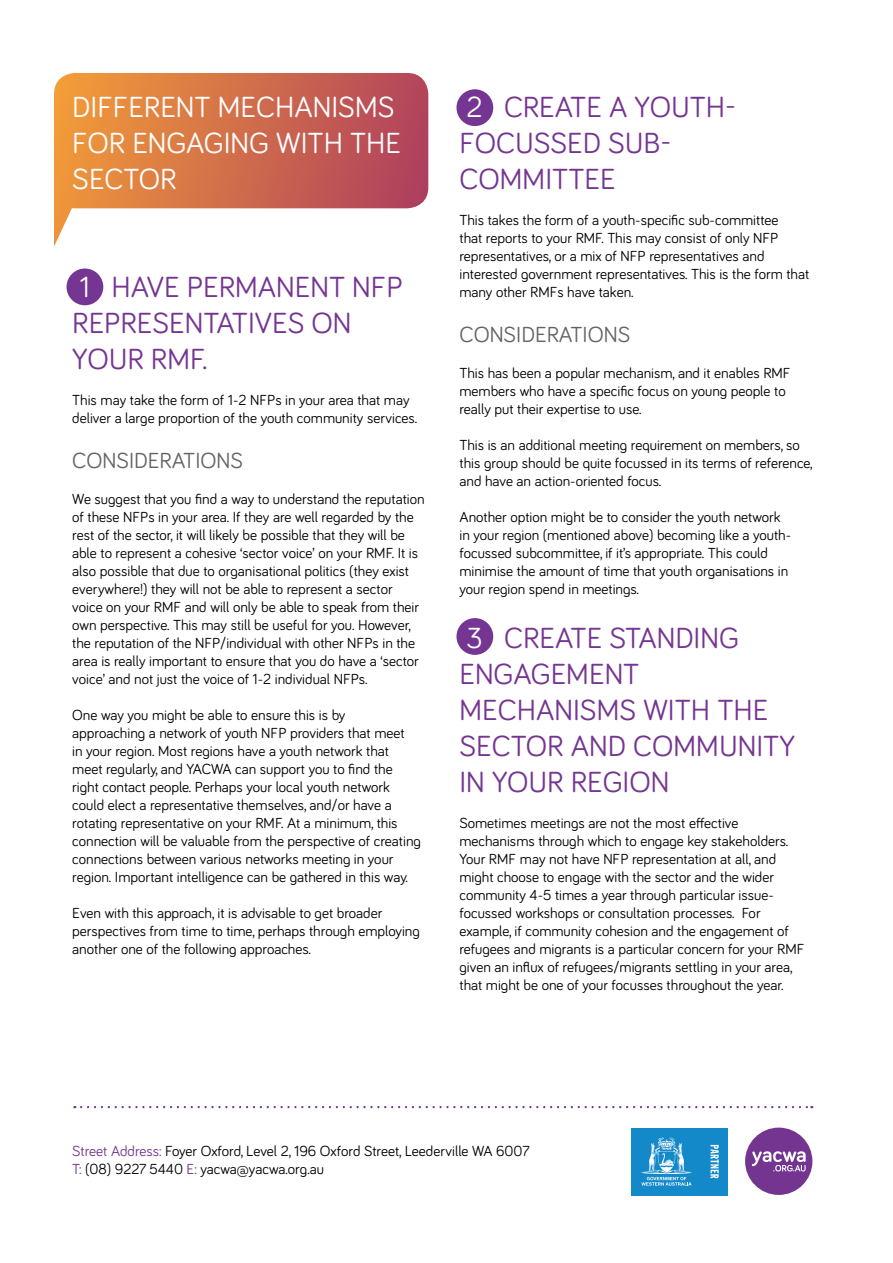
<style>
.page{position:relative;width:893px;height:1263px;background:#fff}
.page>*{position:absolute;margin:0;border:0;box-sizing:border-box;transform-origin:0 0}
.t1{font:30px/36px "Bariol";color:#753592}
.t2{font:30px/36px "Bariol";color:#fff}
.t3{font:22.5px "Bariol";color:#636466}
.t4{font:15px/18px "Bariol";color:#000}
.s1{color:#fff}
.s2{color:#753592}
</style>
<div class="page">
<div style="left:67px;top:269px;width:36px;height:36px;background:#753592;border-radius:50%"></div>
<div style="left:456px;top:89px;width:37px;height:37px;background:#753592;border-radius:50%"></div>
<div style="left:456px;top:618px;width:37px;height:37px;background:#753592;border-radius:50%"></div>
<svg style="left:54px;top:73px;width:374px;height:135px;background:#d06e4b"></svg>
<svg style="left:54px;top:189px;width:27px;height:58px"></svg>
<div style="left:745px;top:1127px;width:67px;height:68px;background:#743591;border-radius:50%"></div>
<svg style="left:752px;top:1151px;width:54px;height:20px"></svg>
<svg style="left:81px;top:1106px;width:731px;height:2px"></svg>
<div style="left:631px;top:1128px;width:70px;height:67px;background:#1389ca"></div>
<div style="left:702px;top:1128px;width:26px;height:67px;background:#1389ca"></div>
<svg style="left:641px;top:1137px;width:51px;height:49px"></svg>
<svg style="left:710px;top:1145px;width:9px;height:33px"></svg>
<h1 class="t2" style="left:72px;top:88px;width:330px">DIFFERENT MECHANISMS<br>FOR ENGAGING WITH THE<br>SECTOR</h1>
<h1 class="t1" style="left:72px;top:268px;width:332px"><span class="s1">1</span> HAVE PERMANENT NFP<br>REPRESENTATIVES ON<br>YOUR RMF.</h1>
<p class="t4" style="left:72px;top:390px;width:346px">This may take the form of 1-2 NFPs in your area that may deliver a large proportion of the youth community services.</p>
<h2 class="t3" style="left:72px;top:445px;width:172px">CONSIDERATIONS</h2>
<p class="t4" style="left:72px;top:489px;width:354px">We suggest that you find a way to understand the reputation of these NFPs in your area. If they are well regarded by the rest of the sector, it will likely be possible that they will be able to represent a cohesive ‘sector voice’ on your RMF. It is also possible that due to organisational politics (they exist everywhere!) they will not be able to represent a sector voice on your RMF and will only be able to speak from their own perspective. This may still be useful for you. However, the reputation of the NFP/individual with other NFPs in the area is really important to ensure that you do have a ‘sector voice’ and not just the voice of 1-2 individual NFPs.</p>
<p class="t4" style="left:72px;top:705px;width:350px">One way you might be able to ensure this is by approaching a network of youth NFP providers that meet<br>in your region. Most regions have a youth network that meet regularly, and YACWA can support you to find the right contact people. Perhaps your local youth network could elect a representative themselves, and/or have a rotating representative on your RMF. At a minimum, this connection will be valuable from the perspective of creating connections between various networks meeting in your region. Important intelligence can be gathered in this way.</p>
<p class="t4" style="left:72px;top:903px;width:349px">Even with this approach, it is advisable to get broader perspectives from time to time, perhaps through employing another one of the following approaches.</p>
<h1 class="t1" style="left:459px;top:88px;width:278px"><span class="s1">2</span> CREATE A YOUTH-<br>FOCUSSED SUB-<br>COMMITTEE</h1>
<p class="t4" style="left:459px;top:210px;width:351px">This takes the form of a youth-specific sub-committee<br>that reports to your RMF. This may consist of only NFP representatives, or a mix of NFP representatives and interested government representatives. This is the form that many other RMFs have taken.</p>
<h2 class="t3" style="left:459px;top:319px;width:172px">CONSIDERATIONS</h2>
<p class="t4" style="left:459px;top:363px;width:333px">This has been a popular mechanism, and it enables RMF members who have a specific focus on young people to really put their expertise to use.</p>
<p class="t4" style="left:459px;top:435px;width:355px">This is an additional meeting requirement on members, so this group should be quite focussed in its terms of reference, and have an action-oriented focus.</p>
<p class="t4" style="left:459px;top:507px;width:333px">Another option might be to consider the youth network in your region (mentioned above) becoming like a youth&shy;focussed subcommittee, if it’s appropriate. This could minimise the amount of time that youth organisations in your region spend in meetings.</p>
<h1 class="t1" style="left:459px;top:619px;width:337px"><span class="s1">3</span> CREATE STANDING<br>ENGAGEMENT<br>MECHANISMS WITH THE<br>SECTOR AND COMMUNITY<br>IN YOUR REGION</h1>
<p class="t4" style="left:459px;top:813px;width:347px">Sometimes meetings are not the most effective mechanisms through which to engage key stakeholders.<br>Your RMF may not have NFP representation at all, and might choose to engage with the sector and the wider community 4-5 times a year through particular issue&shy;focussed workshops or consultation processes. For example, if community cohesion and the engagement of refugees and migrants is a particular concern for your RMF given an influx of refugees/migrants settling in your area, that might be one of your focusses throughout the year.</p>
<p class="t4" style="left:72px;top:1141px;width:459px"><span class="s2">Street Address:</span> Foyer Oxford, Level 2, 196 Oxford Street, Leederville WA 6007<br><span class="s2">T:</span> (08) 9227 5440 <span class="s2">E:</span> yacwa@yacwa.org.au</p>
</div>
